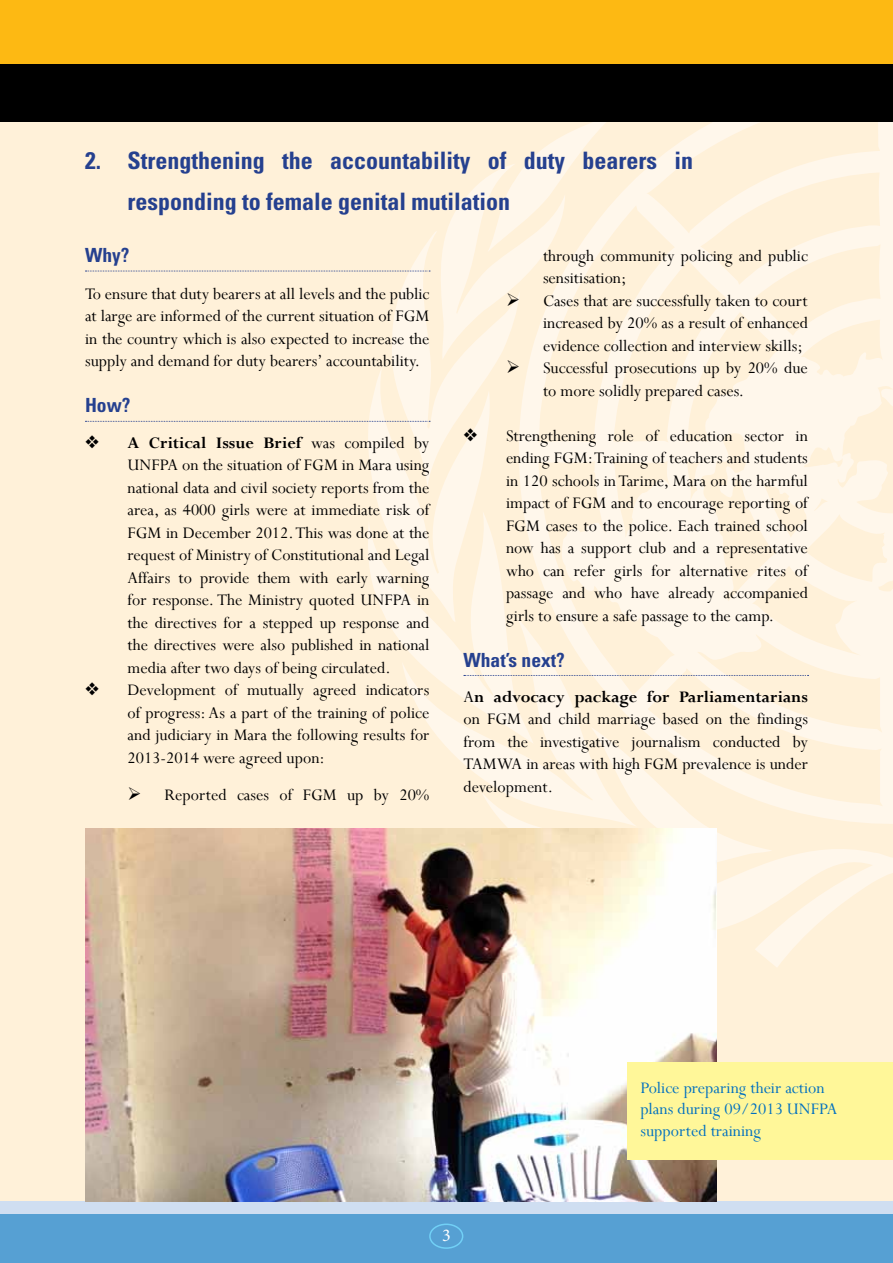
<style>
.page{position:relative;width:893px;height:1263px;background:#fff1d9}
.page>*{position:absolute;margin:0;border:0;box-sizing:border-box;transform-origin:0 0}
.t1{font:700 condensed 24px/41.4px "Univers";color:#25408f}
.t2{font:700 condensed 19.5px "Univers";color:#25408f}
.t3{font:18px/22.5px "Perpetua";color:#000;text-align:justify}
.t4{font:18px/21.6px "Perpetua";color:#0070c0}
.t5{font:18px "Minion Pro";color:#fff}
.s1{font-weight:700}
</style>
<div class="page">
<div style="left:0;top:1201px;width:893px;height:62px;background:#cfdef1"></div>
<div style="left:0;top:1214px;width:893px;height:49px;background:#56a0d3"></div>
<svg style="left:772px;top:122px;width:121px;height:702px"></svg>
<svg style="left:444px;top:744px;width:37px;height:33px"></svg>
<svg style="left:481px;top:744px;width:291px;height:94px"></svg>
<svg style="left:716px;top:838px;width:177px;height:130px"></svg>
<div style="left:429px;top:1223px;width:34px;height:26px;border:2px solid #71d0f6;border-radius:50%"></div>
<div style="left:0;top:0;width:893px;height:64px;background:#fdb913"></div>
<img style="left:85px;top:828px;width:631px;height:373px">
<div style="left:627px;top:1062px;width:266px;height:98px;background:#fff799"></div>
<div style="left:0;top:64px;width:893px;height:58px;background:#000"></div>
<svg style="left:85px;top:122px;width:723px;height:622px"></svg>
<h1 class="t1" style="left:128px;top:139px;width:567px;text-indent:-43px">2. Strengthening the accountability of duty bearers in responding to female genital mutilation</h1>
<p class="t2" style="left:85px;top:243px;width:46px">Why?</p>
<p class="t3" style="left:85px;top:282px;width:346px">To ensure that duty bearers at all levels and the public at large are informed of the current situation of FGM in the country which is also expected to increase the supply and demand for duty bearers’ accountability.</p>
<p class="t2" style="left:85px;top:393px;width:47px">How?</p>
<p class="t3" style="left:128px;top:431px;width:303px;text-indent:-42px">❖ <span class="s1">A Critical Issue Brief</span> was compiled by UNFPA on the situation of FGM in Mara using national data and civil society reports from the area, as 4000 girls were at immediate risk of FGM in December 2012. This was done at the request of Ministry of Constitutional and Legal Affairs to provide them with early warning for response. The Ministry quoted UNFPA in the directives for a stepped up response and the directives were also published in national media after two days of being circulated.</p>
<p class="t3" style="left:128px;top:678px;width:303px;text-indent:-43px">❖ Development of mutually agreed indicators of progress: As a part of the training of police and judiciary in Mara the following results for 2013-2014 were agreed upon:</p>
<p class="t3" style="left:128px;top:783px;width:303px">➢ Reported cases of FGM up by 20%</p>
<p class="t3" style="left:543px;top:244px;width:266px">through community policing and public sensitisation;</p>
<p class="t3" style="left:543px;top:289px;width:266px;text-indent:-37px">➢ Cases that are successfully taken to court increased by 20% as a result of enhanced evidence collection and interview skills;</p>
<p class="t3" style="left:543px;top:356px;width:266px;text-indent:-37px">➢ Successful prosecutions up by 20% due to more solidly prepared cases.</p>
<p class="t3" style="left:506px;top:424px;width:303px;text-indent:-43px">❖ Strengthening role of education sector in ending FGM: Training of teachers and students in 120 schools in Tarime, Mara on the harmful impact of FGM and to encourage reporting of FGM cases to the police. Each trained school now has a support club and a representative who can refer girls for alternative rites of passage and who have already accompanied girls to ensure a safe passage to the camp.</p>
<p class="t2" style="left:463px;top:648px;width:103px">What’s next?</p>
<p class="t3" style="left:463px;top:685px;width:346px">A<span class="s1">n advocacy package for Parliamentarians </span>on FGM and child marriage based on the findings from the investigative journalism conducted by TAMWA in areas with high FGM prevalence is under development.</p>
<p class="t5" style="left:442px;top:1223px;width:10px">3</p>
<p class="t4" style="left:640px;top:1076px;width:199px">Police preparing their action plans during 09/2013 UNFPA supported training</p>
</div>
